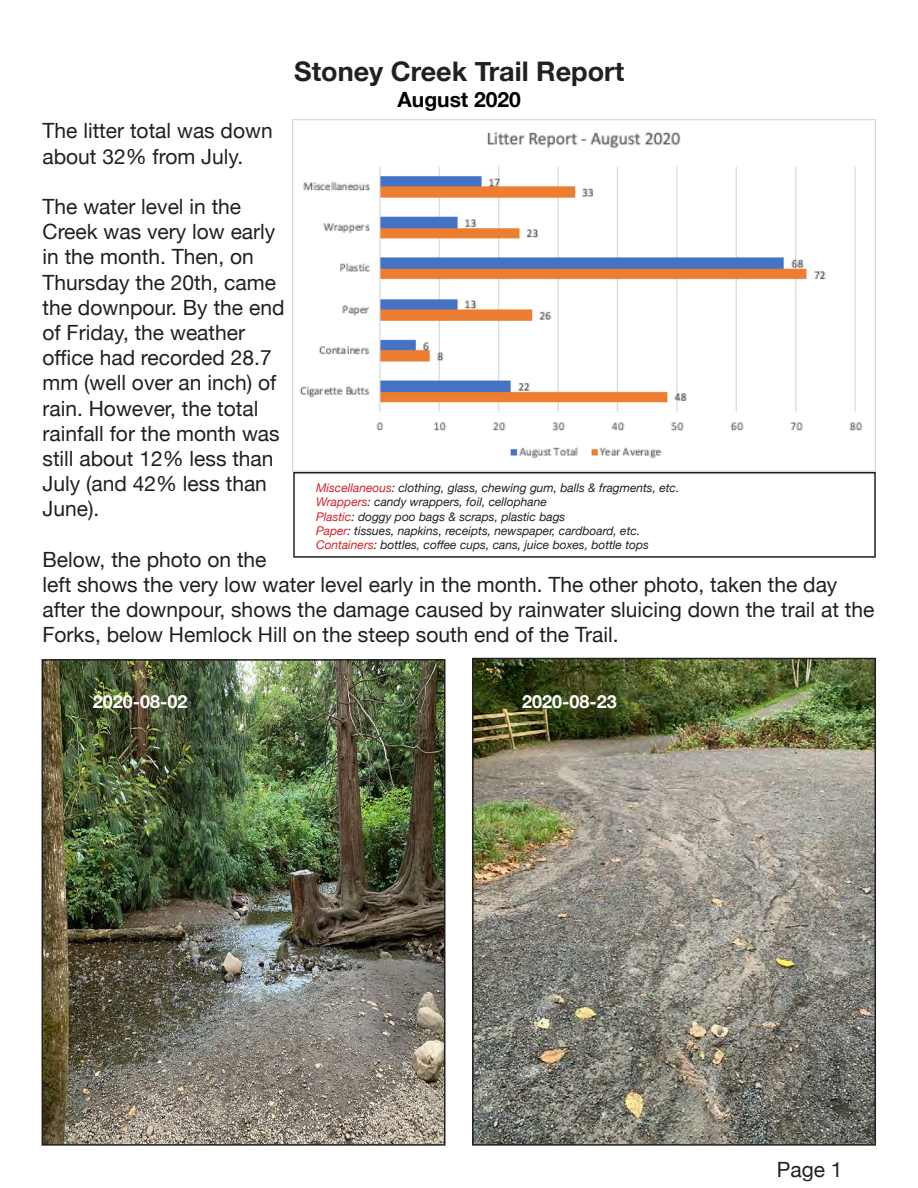
<style>
.page{position:relative;width:918px;height:1188px;background:#fff}
.page>*{position:absolute;margin:0;border:0;box-sizing:border-box;transform-origin:0 0}
.Report_Heading{font:700 27px "Helvetica Neue";color:#231f20}
.t1{font:21px/25.2px "Helvetica Neue";color:#231f20}
.Sub_heading{font:700 21px "Helvetica Neue";color:#000}
.caption_-_white{font:700 18px "Helvetica Neue";color:#fff}
.t2{font:italic 12px "Helvetica Neue";color:#231f20}
.s1{color:#d1232a}
</style>
<div class="page">
<div style="left:293px;top:472px;width:583px;height:86px;border:2px solid #231f20"></div>
<img style="left:475px;top:661px;width:398px;height:482px">
<div style="left:472px;top:658px;width:404px;height:488px;border:2px solid #231f20"></div>
<img style="left:45px;top:662px;width:397px;height:481px">
<div style="left:42px;top:659px;width:403px;height:487px;border:2px solid #231f20"></div>
<img style="left:293px;top:119px;width:582px;height:352px">
<p class="Report_Heading" style="left:294px;top:50px;width:332px">Stoney Creek Trail Report</p>
<p class="Sub_heading" style="left:398px;top:83px;width:125px">August 2020</p>
<p class="t1" style="left:43px;top:120px;width:232px">The litter total was down about 32% from July.</p>
<p class="t1" style="left:43px;top:195px;width:243px">The water level in the<br>Creek was very low early in the month. Then, on<br>Thursday the 20th, came the downpour. By the end of Friday, the weather office had recorded 28.7 mm (well over an inch) of rain. However, the total rainfall for the month was still about 12% less than<br>July (and 42% less than<br>June).</p>
<p class="t1" style="left:43px;top:548px;width:833px">Below, the photo on the<br>left shows the very low water level early in the month. The other photo, taken the day after the downpour, shows the damage caused by rainwater sluicing down the trail at the Forks, below Hemlock Hill on the steep south end of the Trail.</p>
<p class="t2" style="left:316px;top:479px;width:365px"><span class="s1">Miscellaneous</span>: clothing, glass, chewing gum, balls &amp; fragments, etc.</p>
<p class="t2" style="left:316px;top:493px;width:232px"><span class="s1">Wrappers</span>: candy wrappers, foil, cellophane</p>
<p class="t2" style="left:316px;top:508px;width:251px"><span class="s1">Plastic</span>: doggy poo bags &amp; scraps, plastic bags</p>
<p class="t2" style="left:316px;top:522px;width:326px"><span class="s1">Paper</span>: tissues, napkins, receipts, newspaper, cardboard, etc.</p>
<p class="t2" style="left:316px;top:536px;width:334px"><span class="s1">Containers</span>: bottles, coffee cups, cans, juice boxes, bottle tops</p>
<p class="caption_-_white" style="left:93px;top:687px;width:96px">2020-08-02</p>
<p class="caption_-_white" style="left:522px;top:687px;width:96px">2020-08-23</p>
<p class="t1" style="left:777px;top:1158px;width:67px">Page 1</p>
</div>
